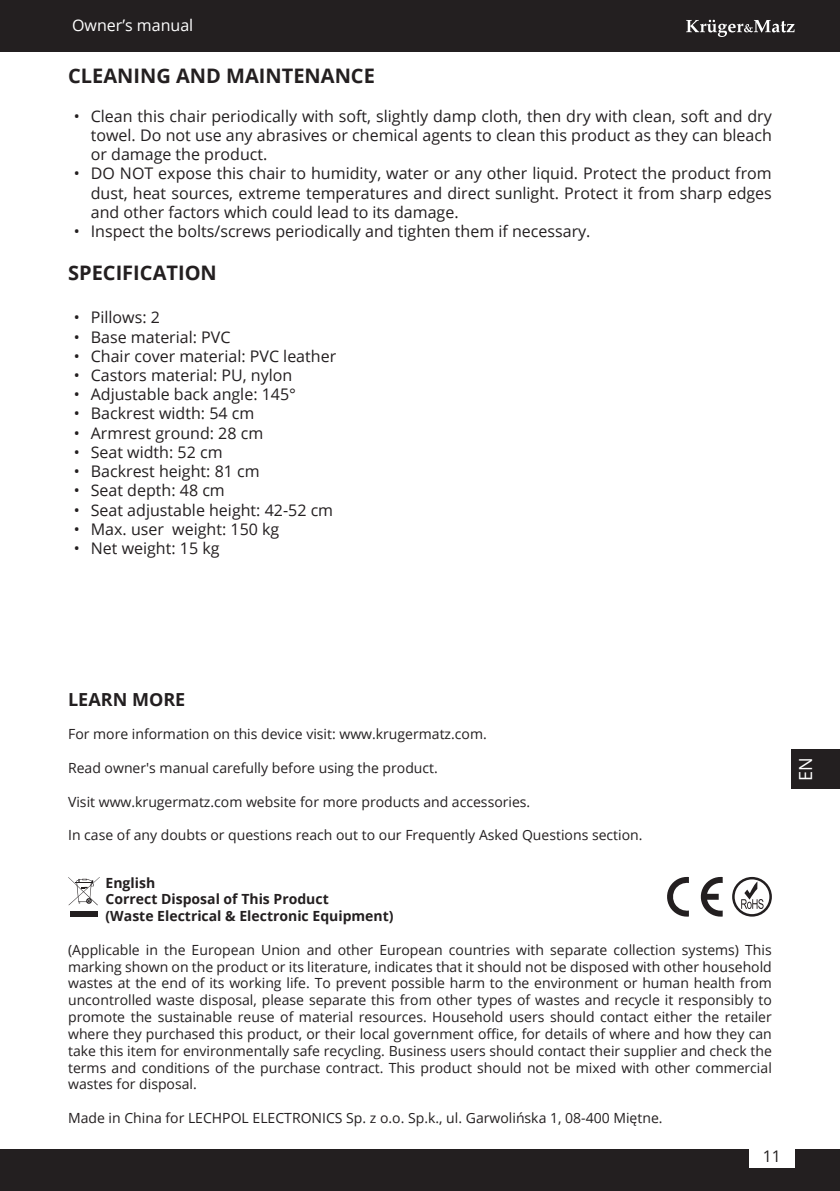
<style>
.page{position:relative;width:840px;height:1191px;background:#fff}
.page>*{position:absolute;margin:0;border:0;box-sizing:border-box;transform-origin:0 0}
.t1{font:700 20px "Open Sans";color:#231f20}
.t2{font:700 18px "Open Sans";color:#231f20}
.t3{font:18px "Open Sans";color:#fff}
.t4{font:16px/19.2px "Open Sans";color:#231f20;text-align:justify}
.t5{font:16px "Open Sans";color:#fff}
.t6{font:14px/16.8px "Open Sans";color:#231f20;text-align:justify}
.t7{font:700 14px/16.8px "Open Sans";color:#231f20}
</style>
<div class="page">
<div style="left:0;top:1149px;width:839px;height:42px;background:#231f20"></div>
<div style="left:0;top:0;width:839px;height:51px;background:#231f20"></div>
<svg style="left:686px;top:20px;width:108px;height:17px"></svg>
<div style="left:748px;top:1144px;width:46px;height:24px;background:#fff"></div>
<div style="left:790px;top:749px;width:49px;height:40px;background:#231f20"></div>
<div style="left:70px;top:911px;width:27px;height:5px;background:#231f20"></div>
<svg style="left:68px;top:877px;width:32px;height:28px"></svg>
<svg style="left:732px;top:877px;width:39px;height:39px"></svg>
<svg style="left:667px;top:876px;width:55px;height:41px"></svg>
<p class="t5" style="left:72px;top:18px;width:123px">Owner’s manual</p>
<h1 class="t1" style="left:68px;top:62px;width:308px">CLEANING AND MAINTENANCE</h1>
<p class="t4" style="left:91px;top:106px;width:682px;text-indent:-17px">• Clean this chair periodically with soft, slightly damp cloth, then dry with clean, soft and dry towel. Do not use any abrasives or chemical agents to clean this product as they can bleach or damage the product.</p>
<p class="t4" style="left:91px;top:164px;width:682px;text-indent:-17px">• DO NOT expose this chair to humidity, water or any other liquid. Protect the product from dust, heat sources, extreme temperatures and direct sunlight. Protect it from sharp edges and other factors which could lead to its damage.</p>
<p class="t4" style="left:74px;top:221px;width:518px">• Inspect the bolts/screws periodically and tighten them if necessary.</p>
<h1 class="t1" style="left:68px;top:266px;width:150px">SPECIFICATION</h1>
<p class="t4" style="left:74px;top:308px;width:88px">• Pillows: 2</p>
<p class="t4" style="left:74px;top:327px;width:158px">• Base material: PVC</p>
<p class="t4" style="left:74px;top:346px;width:264px">• Chair cover material: PVC leather</p>
<p class="t4" style="left:74px;top:365px;width:220px">• Castors material: PU, nylon</p>
<p class="t4" style="left:74px;top:384px;width:224px">• Adjustable back angle: 145°</p>
<p class="t4" style="left:74px;top:404px;width:182px">• Backrest width: 54 cm</p>
<p class="t4" style="left:74px;top:423px;width:191px">• Armrest ground: 28 cm</p>
<p class="t4" style="left:74px;top:442px;width:150px">• Seat width: 52 cm</p>
<p class="t4" style="left:74px;top:461px;width:187px">• Backrest height: 81 cm</p>
<p class="t4" style="left:74px;top:480px;width:152px">• Seat depth: 48 cm</p>
<p class="t4" style="left:74px;top:500px;width:261px">• Seat adjustable height: 42-52 cm</p>
<p class="t4" style="left:74px;top:519px;width:207px">• Max. user weight: 150 kg</p>
<p class="t4" style="left:74px;top:538px;width:147px">• Net weight: 15 kg</p>
<p class="t2" style="left:68px;top:692px;width:119px">LEARN MORE</p>
<p class="t6" style="left:68px;top:727px;width:420px">For more information on this device visit: www.krugermatz.com.</p>
<p class="t6" style="left:68px;top:761px;width:371px">Read owner's manual carefully before using the product.</p>
<p class="t6" style="left:68px;top:794px;width:463px">Visit www.krugermatz.com website for more products and accessories.</p>
<p class="t6" style="left:68px;top:828px;width:575px">In case of any doubts or questions reach out to our Frequently Asked Questions section.</p>
<p class="t7" style="left:105px;top:873px;width:289px">English<br>Correct Disposal of This Product<br>(Waste Electrical &amp; Electronic Equipment)</p>
<p class="t6" style="left:68px;top:941px;width:705px">(Applicable in the European Union and other European countries with separate collection systems) This marking shown on the product or its literature, indicates that it should not be disposed with other household wastes at the end of its working life. To prevent possible harm to the environment or human health from uncontrolled waste disposal, please separate this from other types of wastes and recycle it responsibly to promote the sustainable reuse of material resources. Household users should contact either the retailer where they purchased this product, or their local government office, for details of where and how they can take this item for environmentally safe recycling. Business users should contact their supplier and check the terms and conditions of the purchase contract. This product should not be mixed with other commercial wastes for disposal.</p>
<p class="t6" style="left:68px;top:1109px;width:595px">Made in China for LECHPOL ELECTRONICS Sp. z o.o. Sp.k., ul. Garwolińska 1, 08-400 Miętne.</p>
<p class="t4" style="left:762px;top:1148px;width:20px">11</p>
<p class="t3" style="left:798px;top:781px;width:25px;rotate:-90deg">EN</p>
</div>
